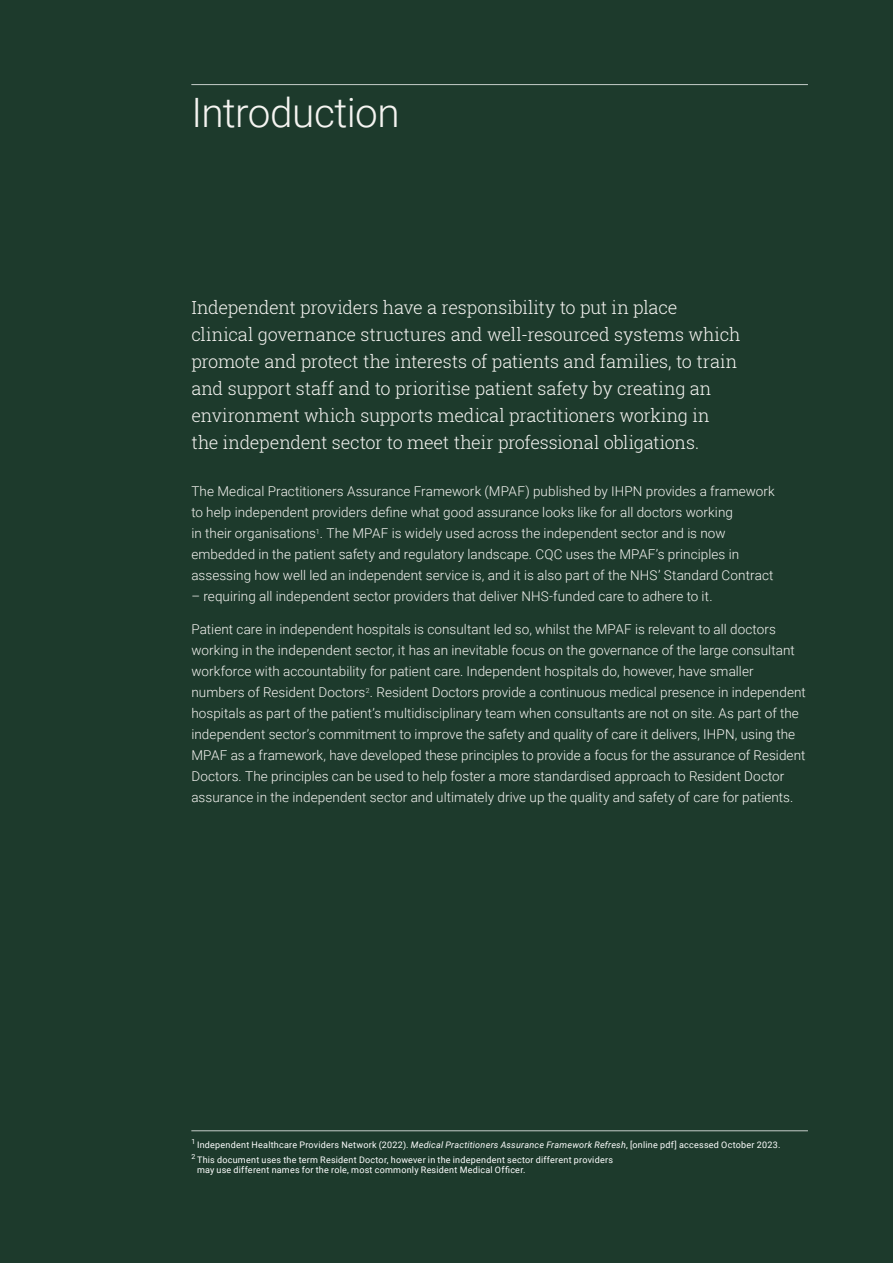
<style>
.page{position:relative;width:893px;height:1263px;background:#1d3a2c}
.page>*{position:absolute;margin:0;border:0;box-sizing:border-box;transform-origin:0 0}
.t1{font:300 40.5px "Roboto";letter-spacing:-.015em;color:#f5f4f1}
.t2{font:300 18px/27px "Roboto Slab";letter-spacing:-.01em;color:#f5f4f1}
.t3{font:300 13.5px/21px "Roboto";letter-spacing:.005em;color:#f5f4f1}
.t4{font:9px/14.7px "Roboto";letter-spacing:.025em;color:#fff}
.s1{font-style:italic}
</style>
<div class="page">
<hr style="left:191px;top:84px;width:617px;height:1px;background:#c6ceca">
<hr style="left:191px;top:1130px;width:617px;height:1px;background:#c6ceca">
<h1 class="t1" style="left:191px;top:85px;width:210px">Introduction</h1>
<p class="t2" style="left:191px;top:293px;width:551px">Independent providers have a responsibility to put in place clinical governance structures and well-resourced systems which promote and protect the interests of patients and families, to train and support staff and to prioritise patient safety by creating an environment which supports medical practitioners working in the independent sector to meet their professional obligations.</p>
<p class="t3" style="left:191px;top:480px;width:585px">The Medical Practitioners Assurance Framework (MPAF) published by IHPN provides a framework to help independent providers define what good assurance looks like for all doctors working<br>in their organisations<sup>1</sup>. The MPAF is widely used across the independent sector and is now embedded in the patient safety and regulatory landscape. CQC uses the MPAF’s principles in assessing how well led an independent service is, and it is also part of the NHS’ Standard Contract</p>
<p class="t3" style="left:191px;top:585px;width:523px">– requiring all independent sector providers that deliver NHS-funded care to adhere to it.</p>
<p class="t3" style="left:191px;top:618px;width:616px">Patient care in independent hospitals is consultant led so, whilst the MPAF is relevant to all doctors working in the independent sector, it has an inevitable focus on the governance of the large consultant workforce with accountability for patient care. Independent hospitals do, however, have smaller numbers of Resident Doctors<sup>2</sup>. Resident Doctors provide a continuous medical presence in independent hospitals as part of the patient’s multidisciplinary team when consultants are not on site. As part of the independent sector’s commitment to improve the safety and quality of care it delivers, IHPN, using the MPAF as a framework, have developed these principles to provide a focus for the assurance of Resident Doctors. The principles can be used to help foster a more standardised approach to Resident Doctor assurance in the independent sector and ultimately drive up the quality and safety of care for patients.</p>
<p class="t4" style="left:191px;top:1137px;width:590px"><sup>1</sup> Independent Healthcare Providers Network (2022). <span class="s1">Medical Practitioners Assurance Framework Refresh</span>, [online pdf] accessed October 2023.<br><sup>2</sup> This document uses the term Resident Doctor, however in the independent sector different providers</p>
<p class="t4" style="left:197px;top:1162px;width:330px">may use different names for the role, most commonly Resident Medical Officer.</p>
</div>
